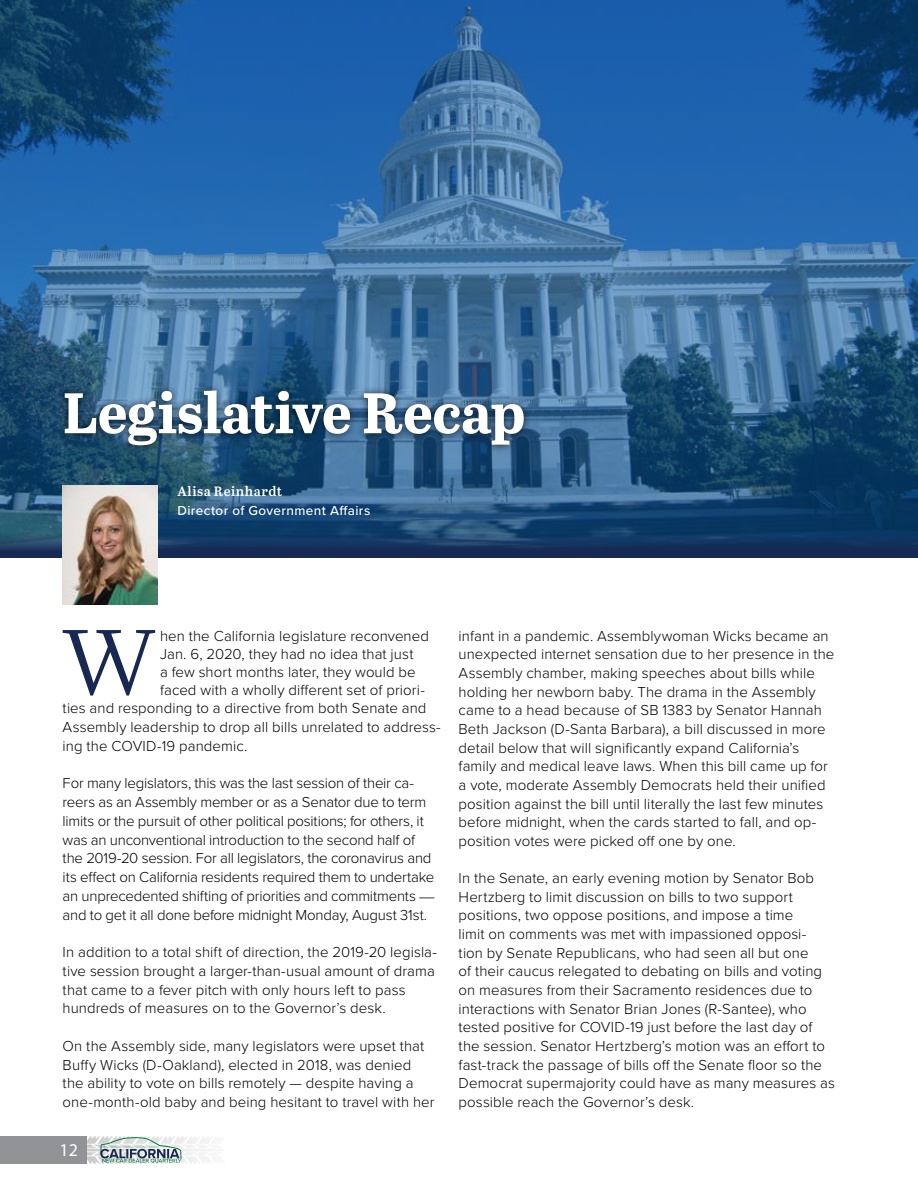
<style>
.page{position:relative;width:918px;height:1188px;background:#fff}
.page>*{position:absolute;margin:0;border:0;box-sizing:border-box;transform-origin:0 0}
.t1{font:92.1px "Abril Text Lt";color:#172952}
.t2{font:700 57px "Abril Text";letter-spacing:-.01em;color:#fff}
.t3{font:18px "Myriad Pro";color:#fff}
.t4{font:300 15px/18.6px "Proxima Nova";letter-spacing:.005em;color:#000}
.t5{font:300 15px/18.8px "Proxima Nova";letter-spacing:-.015em;color:#000}
.t6{font:500 13.5px "Proxima Nova";letter-spacing:.03em;color:#fff}
.t7{font:600 13.5px "Abril Text";letter-spacing:.04em;color:#fff}
.s1{font-family:"Adobe Garamond Pro";font-weight:400}
</style>
<div class="page">
<div style="left:0;top:1136px;width:87px;height:28px;background:#919396"></div>
<svg style="left:87px;top:1136px;width:122px;height:27px"></svg>
<svg style="left:0;top:0;width:918px;height:533px;background:#2c6398"></svg>
<svg style="left:0;top:533px;width:918px;height:25px;background:#16345d"></svg>
<img style="left:63px;top:485px;width:95px;height:119px">
<div style="left:57px;top:383px;width:475px;height:70px;background:#000;opacity:.75"></div>
<h2 class="t2" style="left:63px;top:371px;width:464px">Legislative Recap</h2>
<p class="t7" style="left:177px;top:481px;width:106px">Alisa Reinhardt</p>
<p class="t6" style="left:177px;top:500px;width:195px">Director of Government Affairs</p>
<h1 class="t1" style="left:62px;top:596px;width:95px">W</h1>
<p class="t4" style="left:160px;top:625px;width:270px">hen the California legislature reconvened</p>
<p class="t4" style="left:160px;top:643px;width:255px">Jan. 6, 2020, they had no idea that just</p>
<p class="t4" style="left:160px;top:661px;width:257px">a few short months later, they would be</p>
<p class="t4" style="left:160px;top:679px;width:266px">faced with a wholly different set of priori-</p>
<p class="t4" style="left:63px;top:698px;width:365px">ties and responding to a directive from both Senate and</p>
<p class="t4" style="left:63px;top:717px;width:379px">Assembly leadership to drop all bills unrelated to address-</p>
<p class="t4" style="left:63px;top:736px;width:186px">ing the COVID-19 pandemic.</p>
<p class="t5" style="left:63px;top:773px;width:373px">For many legislators, this was the last session of their ca&shy;reers as an Assembly member or as a Senator due to term limits or the pursuit of other political positions; for others, it was an unconventional introduction to the second half of the 2019-20 session. For all legislators, the coronavirus and its effect on California residents required them to undertake an unprecedented shifting of priorities and commitments <span class="s1">— </span>and to get it all done before midnight Monday, August 31st.</p>
<p class="t4" style="left:63px;top:942px;width:376px">In addition to a total shift of direction, the 2019-20 legisla&shy;tive session brought a larger-than-usual amount of drama that came to a fever pitch with only hours left to pass hundreds of measures on to the Governor’s desk.</p>
<p class="t4" style="left:63px;top:1036px;width:373px">On the Assembly side, many legislators were upset that Buffy Wicks (D-Oakland), elected in 2018, was denied the ability to vote on bills remotely — despite having a one-month-old baby and being hesitant to travel with her</p>
<p class="t3" style="left:60px;top:1139px;width:20px">12</p>
<p class="t4" style="left:459px;top:625px;width:377px">infant in a pandemic. Assemblywoman Wicks became an unexpected internet sensation due to her presence in the Assembly chamber, making speeches about bills while holding her newborn baby. The drama in the Assembly came to a head because of SB 1383 by Senator Hannah Beth Jackson (D-Santa Barbara), a bill discussed in more detail below that will significantly expand California’s family and medical leave laws. When this bill came up for a vote, moderate Assembly Democrats held their unified position against the bill until literally the last few minutes before midnight, when the cards started to fall, and op&shy;position votes were picked off one by one.</p>
<p class="t4" style="left:459px;top:868px;width:378px">In the Senate, an early evening motion by Senator Bob Hertzberg to limit discussion on bills to two support positions, two oppose positions, and impose a time<br>limit on comments was met with impassioned opposi-<br>tion by Senate Republicans, who had seen all but one<br>of their caucus relegated to debating on bills and voting on measures from their Sacramento residences due to interactions with Senator Brian Jones (R-Santee), who tested positive for COVID-19 just before the last day of the session. Senator Hertzberg’s motion was an effort to fast-track the passage of bills off the Senate floor so the Democrat supermajority could have as many measures as possible reach the Governor’s desk.</p>
</div>
